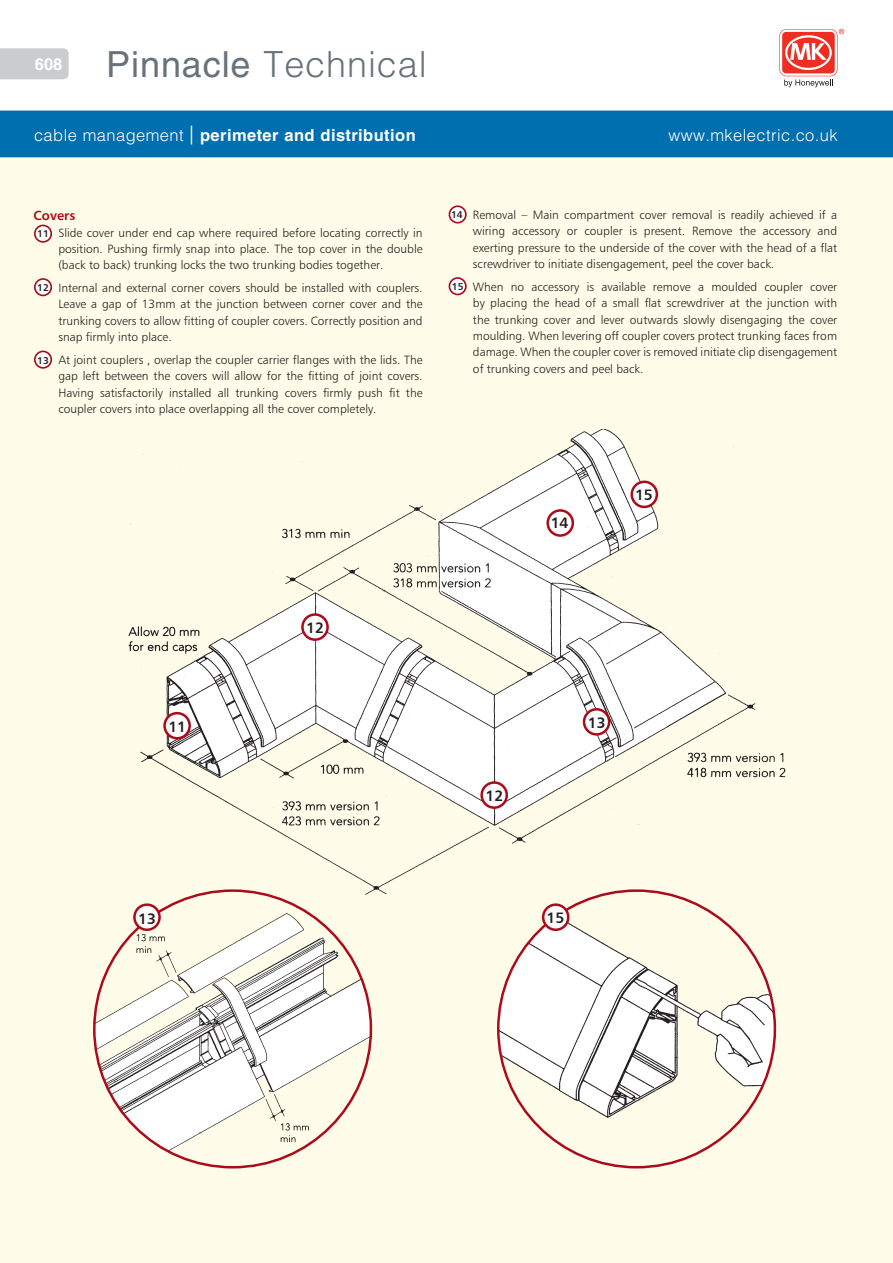
<style>
.page{position:relative;width:893px;height:1263px;background:#fff}
.page>*{position:absolute;margin:0;border:0;box-sizing:border-box;transform-origin:0 0}
.t1{font:300 36px "Helvetica LT Std";letter-spacing:.025em;color:#687379}
.t2{font:700 16.5px "Helvetica LT Std";letter-spacing:.025em;color:#fff}
.t3{font:300 16.5px "Helvetica LT Std";letter-spacing:.025em;color:#fff}
._2003Pocket_TECH_tab{font:15px "Humanist 777 BT Bold B";color:#231f20}
._2003Pocket_TECH_red{font:13.2px "Humanist 777 BT Bold B";color:#ab0b1a}
._2003Pocket_TECH_lis{font:12px/16.5px "Humanist 777 BT Light B";color:#231f20;text-align:justify}
._2003Pocket_TECH_tab-2{font:9.9px "Humanist 777 BT Bold B";color:#231f20}
.s1{font-weight:400}
.s2{font-weight:300}
.s3{font-weight:400;font-size:24.75px}
</style>
<div class="page">
<div style="left:0;top:111px;width:893px;height:1152px;background:#fffde9"></div>
<div style="left:0;top:111px;width:893px;height:46px;background:#006faf"></div>
<svg style="left:0;top:48px;width:69px;height:32px;background:#cdcecf"></svg>
<svg style="left:779px;top:29px;width:65px;height:58px"></svg>
<img style="left:128px;top:430px;width:658px;height:467px">
<div style="left:165px;top:713px;width:25px;height:25px;background:#fff;border-radius:50%"></div>
<div style="left:163px;top:712px;width:28px;height:27px;border:3px solid #ab0b1a;border-radius:50%"></div>
<div style="left:302px;top:614px;width:26px;height:26px;background:#fff;border-radius:50%"></div>
<div style="left:301px;top:613px;width:28px;height:28px;border:3px solid #ab0b1a;border-radius:50%"></div>
<div style="left:482px;top:782px;width:25px;height:26px;background:#fff;border-radius:50%"></div>
<div style="left:480px;top:781px;width:28px;height:28px;border:3px solid #ab0b1a;border-radius:50%"></div>
<div style="left:584px;top:709px;width:25px;height:25px;background:#fff;border-radius:50%"></div>
<div style="left:583px;top:708px;width:27px;height:28px;border:3px solid #ab0b1a;border-radius:50%"></div>
<div style="left:548px;top:510px;width:25px;height:25px;background:#fff;border-radius:50%"></div>
<div style="left:546px;top:509px;width:28px;height:28px;border:3px solid #ab0b1a;border-radius:50%"></div>
<div style="left:632px;top:482px;width:25px;height:25px;background:#fff;border-radius:50%"></div>
<div style="left:630px;top:481px;width:28px;height:27px;border:3px solid #ab0b1a;border-radius:50%"></div>
<svg style="left:94px;top:939px;width:277px;height:225px"></svg>
<img style="left:94px;top:891px;width:277px;height:276px;border-radius:138px">
<div style="left:134px;top:905px;width:26px;height:25px;background:#fff;border-radius:50%"></div>
<div style="left:133px;top:903px;width:28px;height:28px;border:3px solid #ab0b1a;border-radius:50%"></div>
<img style="left:498px;top:891px;width:277px;height:232px">
<div style="left:543px;top:905px;width:25px;height:25px;background:#fff;border-radius:50%"></div>
<div style="left:542px;top:903px;width:27px;height:28px;border:3px solid #ab0b1a;border-radius:50%"></div>
<div style="left:35px;top:225px;width:16px;height:17px;background:#fff;border-radius:50%"></div>
<div style="left:34px;top:225px;width:18px;height:18px;border:2px solid #ab0b1a;border-radius:50%"></div>
<div style="left:35px;top:279px;width:16px;height:16px;background:#fff;border-radius:50%"></div>
<div style="left:34px;top:278px;width:18px;height:18px;border:2px solid #ab0b1a;border-radius:50%"></div>
<div style="left:35px;top:351px;width:16px;height:17px;background:#fff;border-radius:50%"></div>
<div style="left:34px;top:351px;width:18px;height:18px;border:2px solid #ab0b1a;border-radius:50%"></div>
<div style="left:449px;top:206px;width:17px;height:17px;background:#fff;border-radius:50%"></div>
<div style="left:449px;top:205px;width:18px;height:19px;border:2px solid #ab0b1a;border-radius:50%"></div>
<div style="left:449px;top:278px;width:17px;height:16px;background:#fff;border-radius:50%"></div>
<div style="left:449px;top:277px;width:18px;height:18px;border:2px solid #ab0b1a;border-radius:50%"></div>
<h1 class="t1" style="left:35px;top:42px;width:393px"><sup>608</sup> <span class="s1">Pinnacle</span> Technical</h1>
<h2 class="t2" style="left:34px;top:125px;width:383px"><span class="s2">cable management</span> <span class="s3">|</span> perimeter and distribution</h2>
<h2 class="t3" style="left:668px;top:124px;width:171px">www.mkelectric.co.uk</h2>
<p class="_2003Pocket_TECH_red" style="left:34px;top:207px;width:43px">Covers</p>
<p class="_2003Pocket_TECH_lis" style="left:58px;top:224px;width:366px">Slide cover under end cap where required before locating correctly in position. Pushing firmly snap into place. The top cover in the double (back to back) trunking locks the two trunking bodies together.</p>
<p class="_2003Pocket_TECH_lis" style="left:58px;top:279px;width:366px">Internal and external corner covers should be installed with couplers.<br>Leave a gap of 13mm at the junction between corner cover and the trunking covers to allow fitting of coupler covers. Correctly position and snap firmly into place.</p>
<p class="_2003Pocket_TECH_lis" style="left:58px;top:351px;width:366px">At joint couplers , overlap the coupler carrier flanges with the lids. The gap left between the covers will allow for the fitting of joint covers.<br>Having satisfactorily installed all trunking covers firmly push fit the coupler covers into place overlapping all the cover completely.</p>
<p class="_2003Pocket_TECH_tab-2" style="left:37px;top:228px;width:13px">11</p>
<p class="_2003Pocket_TECH_tab-2" style="left:37px;top:281px;width:13px">12</p>
<p class="_2003Pocket_TECH_tab-2" style="left:37px;top:354px;width:13px">13</p>
<p class="_2003Pocket_TECH_tab-2" style="left:451px;top:208px;width:13px">14</p>
<p class="_2003Pocket_TECH_tab-2" style="left:452px;top:280px;width:13px">15</p>
<p class="_2003Pocket_TECH_lis" style="left:473px;top:206px;width:366px">Removal – Main compartment cover removal is readily achieved if a wiring accessory or coupler is present. Remove the accessory and exerting pressure to the underside of the cover with the head of a flat screwdriver to initiate disengagement, peel the cover back.</p>
<p class="_2003Pocket_TECH_lis" style="left:473px;top:278px;width:366px">When no accessory is available remove a moulded coupler cover by placing the head of a small flat screwdriver at the junction with the trunking cover and lever outwards slowly disengaging the cover moulding. When levering off coupler covers protect trunking faces from damage. When the coupler cover is removed initiate clip disengagement of trunking covers and peel back.</p>
<p class="_2003Pocket_TECH_tab" style="left:551px;top:514px;width:19px">14</p>
<p class="_2003Pocket_TECH_tab" style="left:635px;top:485px;width:19px">15</p>
<p class="_2003Pocket_TECH_tab" style="left:168px;top:717px;width:19px">11</p>
<p class="_2003Pocket_TECH_tab" style="left:306px;top:618px;width:19px">12</p>
<p class="_2003Pocket_TECH_tab" style="left:485px;top:786px;width:19px">12</p>
<p class="_2003Pocket_TECH_tab" style="left:588px;top:713px;width:19px">13</p>
<p class="_2003Pocket_TECH_tab" style="left:138px;top:909px;width:19px">13</p>
<p class="_2003Pocket_TECH_tab" style="left:547px;top:908px;width:19px">15</p>
</div>
